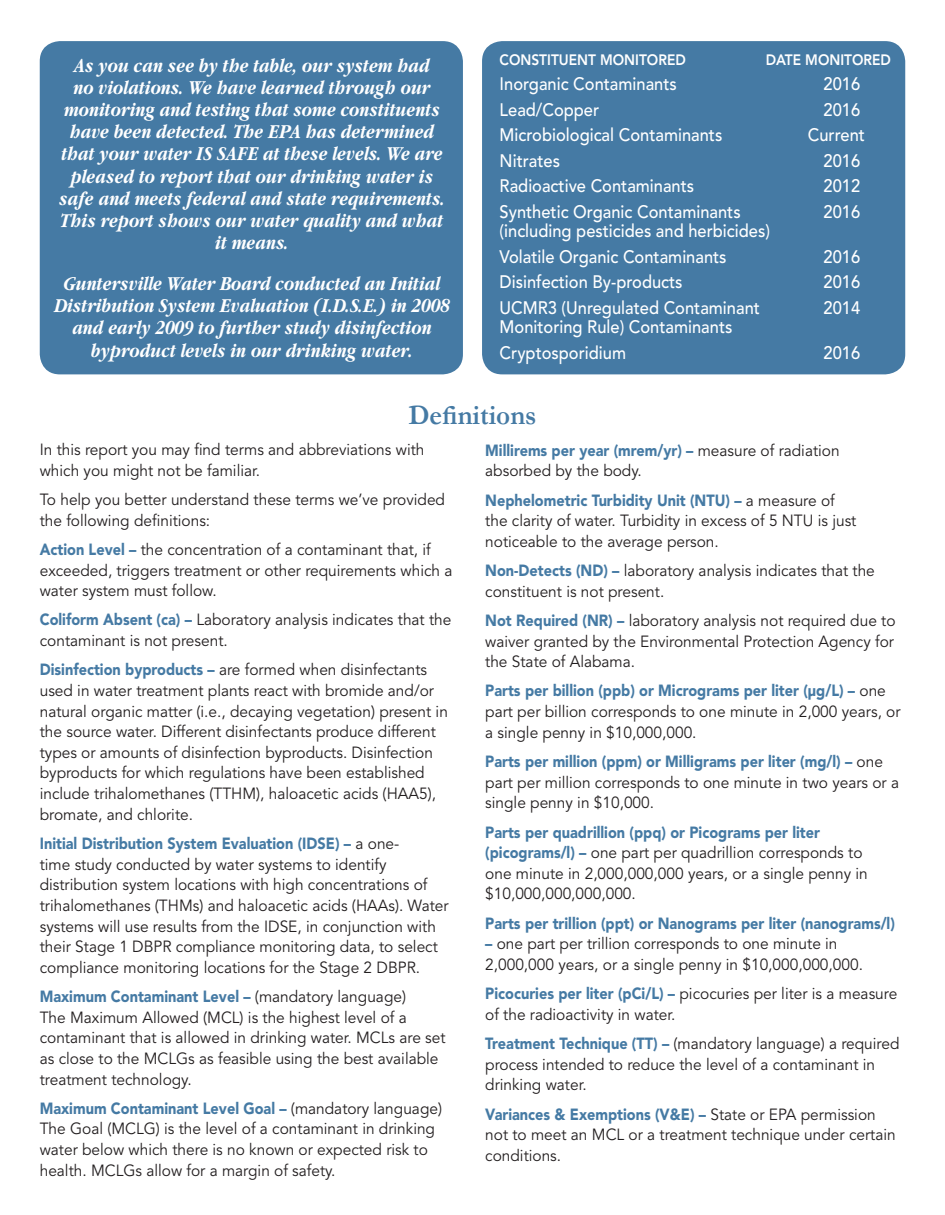
<style>
.page{position:relative;width:945px;height:1215px;background:#fff}
.page>*{position:absolute;margin:0;border:0;box-sizing:border-box;transform-origin:0 0}
.t1{font:700 28.2px "Garamond";color:#457aa4;scale:.96 1}
.t2{font:italic 700 20.55px/22.2px "Garamond";color:#fff;text-align:center;scale:.83 1}
.t3{font:500 18px/25.5px "Avenir";color:#fff;scale:.92 1}
.t4{font:16.2px/20.5px "Avenir";color:#231f20;scale:.96 1}
.t5{font:900 16.2px "Avenir";color:#457aa4;scale:.9 1}
.t6{font:800 15px "Avenir";color:#fff;scale:.92 1}
.s1{font-weight:900;color:#457aa4}
</style>
<div class="page">
<div style="left:40px;top:41px;width:423px;height:333px;background:#457aa4;border-radius:20px"></div>
<div style="left:482px;top:41px;width:423px;height:333px;background:#457aa4;border-radius:20px"></div>
<p class="t2" style="left:59px;top:54px;width:466px">As you can see by the table, our system had<br>no violations. We have learned through our monitoring and testing that some constituents have been detected. The EPA has determined that your water IS SAFE at these levels. We are pleased to report that our drinking water is safe and meets federal and state requirements.<br>This report shows our water quality and what it means.</p>
<p class="t2" style="left:53px;top:273px;width:478px">Guntersville Water Board conducted an Initial Distribution System Evaluation (I.D.S.E.) in 2008 and early 2009 to further study disinfection byproduct levels in our drinking water.</p>
<p class="t6" style="left:500px;top:50px;width:204px">CONSTITUENT MONITORED</p>
<p class="t6" style="left:766px;top:50px;width:138px">DATE MONITORED</p>
<p class="t3" style="left:500px;top:72px;width:194px">Inorganic Contaminants</p>
<p class="t3" style="left:824px;top:72px;width:41px">2016</p>
<p class="t3" style="left:500px;top:97px;width:110px">Lead/Copper</p>
<p class="t3" style="left:824px;top:97px;width:41px">2016</p>
<p class="t3" style="left:500px;top:123px;width:244px">Microbiological Contaminants</p>
<p class="t3" style="left:808px;top:123px;width:64px">Current</p>
<p class="t3" style="left:500px;top:148px;width:67px">Nitrates</p>
<p class="t3" style="left:824px;top:148px;width:41px">2016</p>
<p class="t3" style="left:500px;top:174px;width:213px">Radioactive Contaminants</p>
<p class="t3" style="left:824px;top:174px;width:41px">2012</p>
<p class="t3" style="left:500px;top:199px;width:264px">Synthetic Organic Contaminants</p>
<p class="t3" style="left:824px;top:199px;width:41px">2016</p>
<p class="t3" style="left:500px;top:219px;width:295px">(including pesticides and herbicides)<br>Volatile Organic Contaminants</p>
<p class="t3" style="left:824px;top:244px;width:41px">2016</p>
<p class="t3" style="left:500px;top:270px;width:200px">Disinfection By-products</p>
<p class="t3" style="left:824px;top:270px;width:41px">2016</p>
<p class="t3" style="left:500px;top:295px;width:284px">UCMR3 (Unregulated Contaminant</p>
<p class="t3" style="left:824px;top:295px;width:41px">2014</p>
<p class="t3" style="left:500px;top:315px;width:255px">Monitoring Rule) Contaminants<br>Cryptosporidium</p>
<p class="t3" style="left:824px;top:340px;width:41px">2016</p>
<h1 class="t1" style="left:408px;top:396px;width:135px">Definitions</h1>
<p class="t4" style="left:40px;top:440px;width:402px">In this report you may find terms and abbreviations with which you might not be familiar.</p>
<p class="t4" style="left:40px;top:490px;width:424px">To help you better understand these terms we’ve provided the following definitions:</p>
<p class="t4" style="left:40px;top:540px;width:431px"><span class="s1">Action Level –</span> the concentration of a contaminant that, if exceeded, triggers treatment or other requirements which a water system must follow.</p>
<p class="t4" style="left:40px;top:610px;width:430px"><span class="s1">Coliform Absent (ca) –</span> Laboratory analysis indicates that the contaminant is not present.</p>
<p class="t4" style="left:40px;top:660px;width:427px"><span class="s1">Disinfection byproducts –</span> are formed when disinfectants used in water treatment plants react with bromide and/or natural organic matter (i.e., decaying vegetation) present in the source water. Different disinfectants produce different types or amounts of disinfection byproducts. Disinfection byproducts for which regulations have been established include trihalomethanes (TTHM), haloacetic acids (HAA5), bromate, and chlorite.</p>
<p class="t4" style="left:40px;top:834px;width:427px"><span class="s1">Initial Distribution System Evaluation (IDSE) –</span> a one-<br>time study conducted by water systems to identify distribution system locations with high concentrations of trihalomethanes (THMs) and haloacetic acids (HAAs). Water systems will use results from the IDSE, in conjunction with their Stage 1 DBPR compliance monitoring data, to select compliance monitoring locations for the Stage 2 DBPR.</p>
<p class="t4" style="left:40px;top:987px;width:424px"><span class="s1">Maximum Contaminant Level –</span> (mandatory language)<br>The Maximum Allowed (MCL) is the highest level of a contaminant that is allowed in drinking water. MCLs are set as close to the MCLGs as feasible using the best available treatment technology.</p>
<p class="t4" style="left:40px;top:1098px;width:421px"><span class="s1">Maximum Contaminant Level Goal –</span> (mandatory language)<br>The Goal (MCLG) is the level of a contaminant in drinking water below which there is no known or expected risk to health. MCLGs allow for a margin of safety.</p>
<p class="t4" style="left:485px;top:440px;width:371px"><span class="s1">Millirems per year (mrem/yr) –</span> measure of radiation absorbed by the body.</p>
<p class="t4" style="left:485px;top:490px;width:388px"><span class="s1">Nephelometric Turbidity Unit (NTU) –</span> a measure of the clarity of water. Turbidity in excess of 5 NTU is just noticeable to the average person.</p>
<p class="t4" style="left:485px;top:561px;width:407px"><span class="s1">Non-Detects (ND) –</span> laboratory analysis indicates that the constituent is not present.</p>
<p class="t4" style="left:485px;top:611px;width:429px;text-align:justify"><span class="s1">Not Required (NR) –</span> laboratory analysis not required due to waiver granted by the Environmental Protection Agency for the State of Alabama.</p>
<p class="t4" style="left:485px;top:681px;width:434px"><span class="s1">Parts per billion (ppb) or Micrograms per liter (μg/L) –</span> one part per billion corresponds to one minute in 2,000 years, or a single penny in $10,000,000.</p>
<p class="t4" style="left:485px;top:752px;width:433px"><span class="s1">Parts per million (ppm) or Milligrams per liter (mg/l) –</span> one part per million corresponds to one minute in two years or a single penny in $10,000.</p>
<p class="t4" style="left:485px;top:822px;width:400px"><span class="s1">Parts per quadrillion (ppq) or Picograms per liter (picograms/l) –</span> one part per quadrillion corresponds to one minute in 2,000,000,000 years, or a single penny in $10,000,000,000,000.</p>
<p class="t5" style="left:485px;top:913px;width:457px">Parts per trillion (ppt) or Nanograms per liter (nanograms/l)</p>
<p class="t4" style="left:485px;top:934px;width:395px"><span class="s1">–</span> one part per trillion corresponds to one minute in<br>2,000,000 years, or a single penny in $10,000,000,000.</p>
<p class="t4" style="left:485px;top:984px;width:431px"><span class="s1">Picocuries per liter (pCi/L) –</span> picocuries per liter is a measure of the radioactivity in water.</p>
<p class="t4" style="left:485px;top:1034px;width:433px"><span class="s1">Treatment Technique (TT) –</span> (mandatory language) a required process intended to reduce the level of a contaminant in drinking water.</p>
<p class="t4" style="left:485px;top:1104px;width:429px"><span class="s1">Variances &amp; Exemptions (V&amp;E) –</span> State or EPA permission not to meet an MCL or a treatment technique under certain conditions.</p>
</div>
